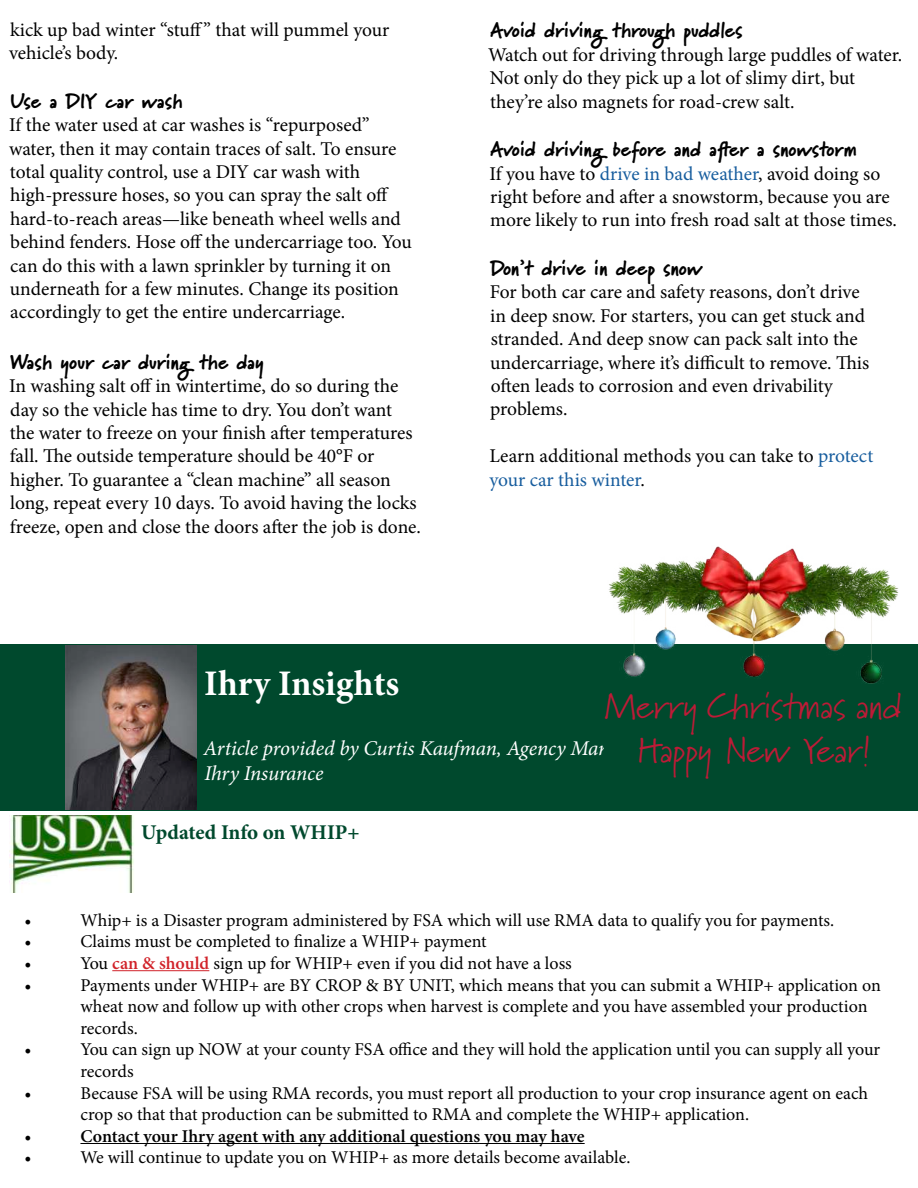
<style>
.page{position:relative;width:918px;height:1188px;background:#fff}
.page>*{position:absolute;margin:0;border:0;box-sizing:border-box;transform-origin:0 0}
.t1{font:36px/43.2px "Marydale";color:#bd1b37;text-align:center}
.t2{font:700 36px "Minion Pro";color:#fff}
.t3{font:900 21px "Marydale";color:#000}
.t4{font:italic 21px/25.2px "Minion Pro";letter-spacing:-.01em;color:#fff}
.t5{font:700 21px "Minion Pro";color:#00492d}
.t6{font:19.5px/23.4px "Minion Pro";color:#000}
.t7{font:18px/21.6px "Minion Pro";letter-spacing:-.005em;color:#000}
.t8{font:600 18px "Minion Pro";color:#000}
.s1{color:#175d9e}
.s2{font-weight:600;color:#d1232a}
</style>
<div class="page">
<div style="left:0;top:645px;width:918px;height:166px;background:#00492d"></div>
<img style="left:65px;top:646px;width:132px;height:163px">
<hr style="left:112px;top:970px;width:97px;height:1px;background:#d1232a">
<hr style="left:80px;top:1143px;width:505px;height:1px;background:#000">
<img style="left:607px;top:546px;width:292px;height:138px">
<img style="left:10px;top:815px;width:124px;height:78px">
<p class="t6" style="left:9px;top:18px;width:382px">kick up bad winter “stuff” that will pummel your vehicle’s body.</p>
<p class="t3" style="left:10px;top:88px;width:174px">Use a DIY car wash</p>
<p class="t6" style="left:9px;top:113px;width:404px">If the water used at car washes is “repurposed” water, then it may contain traces of salt. To ensure total quality control, use a DIY car wash with high-pressure hoses, so you can spray the salt off hard-to-reach areas—like beneath wheel wells and behind fenders. Hose off the undercarriage too. You can do this with a lawn sprinkler by turning it on underneath for a few minutes. Change its position accordingly to get the entire undercarriage.</p>
<p class="t3" style="left:10px;top:349px;width:255px">Wash your car during the day</p>
<p class="t6" style="left:9px;top:374px;width:413px">In washing salt off in wintertime, do so during the day so the vehicle has time to dry. You don’t want<br>the water to freeze on your finish after temperatures fall. The outside temperature should be 40°F or higher. To guarantee a “clean machine” all season long, repeat every 10 days. To avoid having the locks freeze, open and close the doors after the job is done.</p>
<p class="t3" style="left:490px;top:18px;width:254px">Avoid driving through puddles</p>
<p class="t6" style="left:488px;top:43px;width:415px">Watch out for driving through large puddles of water.<br>Not only do they pick up a lot of slimy dirt, but they’re also magnets for road-crew salt.</p>
<p class="t3" style="left:490px;top:137px;width:368px">Avoid driving before and after a snowstorm</p>
<p class="t6" style="left:490px;top:162px;width:409px">If you have to <span class="s1">drive in bad weather</span>, avoid doing so right before and after a snowstorm, because you are more likely to run into fresh road salt at those times.</p>
<p class="t3" style="left:490px;top:256px;width:213px">Don’t drive in deep snow</p>
<p class="t6" style="left:490px;top:281px;width:381px">For both car care and safety reasons, don’t drive in deep snow. For starters, you can get stuck and stranded. And deep snow can pack salt into the undercarriage, where it’s difficult to remove. This often leads to corrosion and even drivability problems.</p>
<p class="t6" style="left:489px;top:444px;width:385px">Learn additional methods you can take to <span class="s1">protect your car this winter</span>.</p>
<h1 class="t2" style="left:204px;top:659px;width:197px">Ihry Insights</h1>
<p class="t4" style="left:204px;top:735px;width:442px">Article provided by Curtis Kaufman, Agency Manager<br>Ihry Insurance</p>
<p class="t5" style="left:141px;top:818px;width:220px">Updated Info on WHIP+</p>
<h1 class="t1" style="left:605px;top:684px;width:298px">Merry Christmas and<br>Happy New Year!</h1>
<p class="t7" style="left:24px;top:909px;width:9px">•</p>
<p class="t7" style="left:80px;top:909px;width:755px">Whip+ is a Disaster program administered by FSA which will use RMA data to qualify you for payments.</p>
<p class="t7" style="left:24px;top:931px;width:9px">•</p>
<p class="t7" style="left:80px;top:931px;width:408px">Claims must be completed to finalize a WHIP+ payment</p>
<p class="t7" style="left:24px;top:952px;width:9px">•</p>
<p class="t7" style="left:80px;top:952px;width:493px">You <span class="s2">can &amp; should</span> sign up for WHIP+ even if you did not have a loss</p>
<p class="t7" style="left:24px;top:974px;width:9px">•</p>
<p class="t7" style="left:80px;top:974px;width:802px">Payments under WHIP+ are BY CROP &amp; BY UNIT, which means that you can submit a WHIP+ application on wheat now and follow up with other crops when harvest is complete and you have assembled your production records.</p>
<p class="t7" style="left:24px;top:1039px;width:9px">•</p>
<p class="t7" style="left:80px;top:1039px;width:801px">You can sign up NOW at your county FSA office and they will hold the application until you can supply all your records</p>
<p class="t7" style="left:24px;top:1082px;width:9px">•</p>
<p class="t7" style="left:80px;top:1082px;width:789px">Because FSA will be using RMA records, you must report all production to your crop insurance agent on each crop so that that production can be submitted to RMA and complete the WHIP+ application.</p>
<p class="t7" style="left:24px;top:1125px;width:9px">•</p>
<p class="t8" style="left:80px;top:1124px;width:506px">Contact your Ihry agent with any additional questions you may have</p>
<p class="t7" style="left:24px;top:1147px;width:9px">•</p>
<p class="t7" style="left:80px;top:1147px;width:551px">We will continue to update you on WHIP+ as more details become available.</p>
</div>
